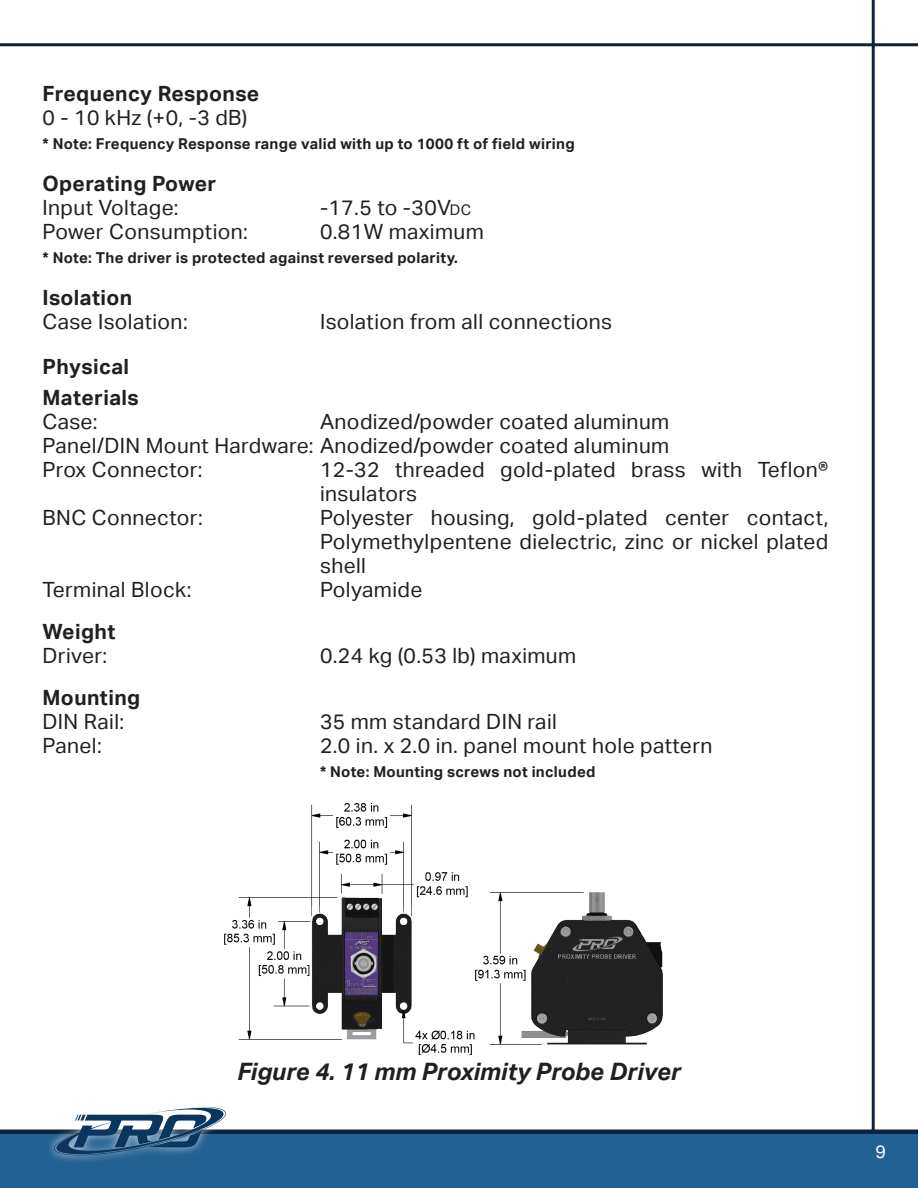
<style>
.page{position:relative;width:918px;height:1188px;background:#fff}
.page>*{position:absolute;margin:0;border:0;box-sizing:border-box;transform-origin:0 0}
.t1{font:italic 700 24px "Aktiv Grotesk";color:#231f20}
.Body{font:21px/24px "Aktiv Grotesk";letter-spacing:.02em;color:#231f20}
.Subheading{font:700 21px "Aktiv Grotesk";letter-spacing:.02em;color:#231f20}
.t2{font:18px "Aktiv Grotesk";color:#fff}
.t3{font:700 15px "Aktiv Grotesk";letter-spacing:.02em;color:#231f20}
.s1{font-size:14.7px}
</style>
<div class="page">
<hr style="left:872px;top:0;width:3px;height:1188px;background:#0c2340">
<div style="left:0;top:1134px;width:918px;height:54px;background:#236192"></div>
<hr style="left:0;top:1130px;width:918px;height:4px;background:#0c2340">
<div style="left:45px;top:1098px;width:190px;height:67px;background:#fff;opacity:.75"></div>
<svg style="left:54px;top:1107px;width:172px;height:48px"></svg>
<hr style="left:0;top:43px;width:918px;height:3px;background:#0c2340">
<img style="left:224px;top:803px;width:439px;height:252px">
<p class="Subheading" style="left:43px;top:82px;width:218px">Frequency Response</p>
<p class="Body" style="left:43px;top:106px;width:206px">0 - 10 kHz (+0, -3 dB)</p>
<p class="t3" style="left:43px;top:135px;width:534px">* Note: Frequency Response range valid with up to 1000 ft of field wiring</p>
<p class="Subheading" style="left:43px;top:172px;width:175px">Operating Power</p>
<p class="Body" style="left:43px;top:196px;width:138px">Input Voltage:</p>
<p class="Body" style="left:320px;top:196px;width:153px">-17.5 to -30V<span class="s1">dc</span></p>
<p class="Body" style="left:43px;top:220px;width:207px">Power Consumption:</p>
<p class="Body" style="left:320px;top:220px;width:165px">0.81W maximum</p>
<p class="t3" style="left:43px;top:249px;width:417px">* Note: The driver is protected against reversed polarity.</p>
<p class="Subheading" style="left:43px;top:286px;width:91px">Isolation</p>
<p class="Body" style="left:43px;top:310px;width:147px">Case Isolation:</p>
<p class="Body" style="left:320px;top:310px;width:294px">Isolation from all connections</p>
<p class="Subheading" style="left:43px;top:354px;width:88px">Physical</p>
<p class="Subheading" style="left:43px;top:386px;width:98px">Materials</p>
<p class="Body" style="left:43px;top:410px;width:56px">Case:</p>
<p class="Body" style="left:320px;top:410px;width:351px">Anodized/powder coated aluminum</p>
<p class="Body" style="left:43px;top:434px;width:628px">Panel/DIN Mount Hardware: Anodized/powder coated aluminum</p>
<p class="Body" style="left:43px;top:458px;width:162px">Prox Connector:</p>
<p class="Body" style="left:320px;top:458px;width:510px">12-32 threaded gold-plated brass with Teflon® insulators</p>
<p class="Body" style="left:43px;top:506px;width:162px">BNC Connector:</p>
<p class="Body" style="left:320px;top:506px;width:510px;text-align:justify">Polyester housing, gold-plated center contact, Polymethylpentene dielectric, zinc or nickel plated shell</p>
<p class="Body" style="left:43px;top:578px;width:151px">Terminal Block:</p>
<p class="Body" style="left:320px;top:578px;width:104px">Polyamide</p>
<p class="Subheading" style="left:43px;top:620px;width:74px">Weight</p>
<p class="Body" style="left:43px;top:644px;width:66px">Driver:</p>
<p class="Body" style="left:320px;top:644px;width:258px">0.24 kg (0.53 lb) maximum</p>
<p class="Subheading" style="left:43px;top:686px;width:99px">Mounting</p>
<p class="Body" style="left:43px;top:710px;width:83px">DIN Rail:</p>
<p class="Body" style="left:320px;top:710px;width:238px">35 mm standard DIN rail</p>
<p class="Body" style="left:43px;top:734px;width:61px">Panel:</p>
<p class="Body" style="left:320px;top:734px;width:394px">2.0 in. x 2.0 in. panel mount hole pattern</p>
<p class="t3" style="left:320px;top:763px;width:277px">* Note: Mounting screws not included</p>
<p class="t1" style="left:237px;top:1058px;width:445px">Figure 4. 11 mm Proximity Probe Driver</p>
<p class="t2" style="left:875px;top:1142px;width:12px">9</p>
</div>
